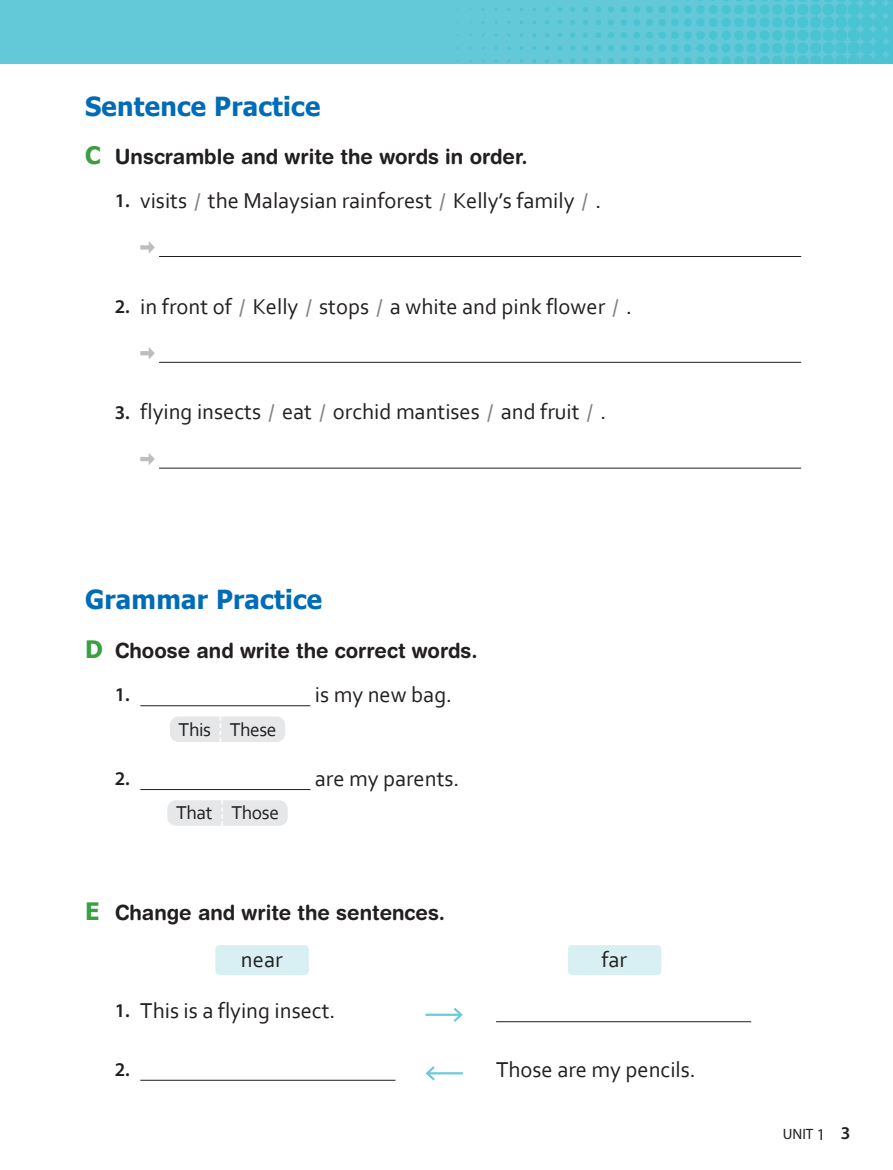
<style>
.page{position:relative;width:893px;height:1170px;background:#fff}
.page>*{position:absolute;margin:0;border:0;box-sizing:border-box;transform-origin:0 0}
.t1{font:700 26.25px "Tahoma";letter-spacing:.01em;color:#006cb7}
.t2{font:22.5px "Corbel";color:#231f20}
.t3{font:700 21px "Helvetica Rounded LT Std";color:#231f20}
.t4{font:19.5px "Corbel";letter-spacing:-.02em;color:#231f20}
.t5{font:600 19.5px "Myriad Pro";color:#231f20}
.t6{font:15px "Myriad Pro";color:#231f20}
.s1{font-family:"Tahoma";font-size:24px;color:#399f42}
.s2{font-family:"Myriad Pro";font-weight:600;font-size:19.5px}
.s3{color:#808285}
.s4{font-size:16.5px}
.s5{font-weight:600;font-size:18px}
</style>
<div class="page">
<div style="left:0;top:0;width:893px;height:64px;background:#63c9d8"></div>
<img style="left:457px;top:0;width:436px;height:64px">
<svg style="left:140px;top:241px;width:15px;height:12px"></svg>
<hr style="left:159px;top:256px;width:642px;height:1px;background:#231f20">
<svg style="left:140px;top:347px;width:15px;height:12px"></svg>
<hr style="left:159px;top:362px;width:642px;height:1px;background:#231f20">
<svg style="left:140px;top:453px;width:15px;height:12px"></svg>
<hr style="left:159px;top:468px;width:642px;height:1px;background:#231f20">
<hr style="left:140px;top:705px;width:170px;height:1px;background:#231f20">
<div style="left:170px;top:716px;width:115px;height:26px;background:#e6e7e9;border-radius:9px"></div>
<svg style="left:220px;top:716px;width:1px;height:26px"></svg>
<hr style="left:140px;top:789px;width:170px;height:1px;background:#231f20">
<div style="left:167px;top:800px;width:121px;height:25px;background:#e6e7e9;border-radius:9px"></div>
<svg style="left:221px;top:800px;width:2px;height:25px"></svg>
<div style="left:215px;top:945px;width:94px;height:29px;background:#d8eff3;border-radius:4px"></div>
<div style="left:568px;top:945px;width:93px;height:29px;background:#d8eff3;border-radius:4px"></div>
<hr style="left:426px;top:1013px;width:35px;height:2px;background:#6bcbda">
<svg style="left:451px;top:1007px;width:12px;height:15px"></svg>
<hr style="left:496px;top:1021px;width:255px;height:1px;background:#231f20">
<hr style="left:140px;top:1079px;width:255px;height:1px;background:#231f20">
<hr style="left:427px;top:1072px;width:36px;height:2px;background:#6bcbda">
<svg style="left:425px;top:1066px;width:12px;height:15px"></svg>
<p class="t1" style="left:85px;top:88px;width:237px">Sentence Practice</p>
<p class="t3" style="left:85px;top:144px;width:444px"><span class="s1">C</span> Unscramble and write the words in order.</p>
<p class="t2" style="left:115px;top:186px;width:488px"><span class="s2">1.</span> visits <span class="s3">/</span> the Malaysian rainforest <span class="s3">/</span> Kelly’s family <span class="s3">/</span> .</p>
<p class="t2" style="left:115px;top:292px;width:519px"><span class="s2">2.</span> in front of <span class="s3">/</span> Kelly <span class="s3">/</span> stops <span class="s3">/</span> a white and pink flower <span class="s3">/</span> .</p>
<p class="t2" style="left:115px;top:398px;width:493px"><span class="s2">3.</span> flying insects <span class="s3">/</span> eat <span class="s3">/</span> orchid mantises <span class="s3">/</span> and fruit <span class="s3">/</span> .</p>
<p class="t1" style="left:85px;top:581px;width:239px">Grammar Practice</p>
<p class="t3" style="left:85px;top:638px;width:394px"><span class="s1">D</span> Choose and write the correct words.</p>
<p class="t5" style="left:115px;top:682px;width:17px">1.</p>
<p class="t2" style="left:315px;top:680px;width:139px">is my new bag.</p>
<p class="t4" style="left:179px;top:717px;width:100px">This These</p>
<p class="t5" style="left:115px;top:766px;width:17px">2.</p>
<p class="t2" style="left:315px;top:764px;width:146px">are my parents.</p>
<p class="t4" style="left:176px;top:800px;width:104px">That Those</p>
<p class="t3" style="left:85px;top:899px;width:362px"><span class="s1">E</span> Change and write the sentences.</p>
<p class="t2" style="left:241px;top:945px;width:43px">near</p>
<p class="t2" style="left:601px;top:945px;width:27px">far</p>
<p class="t2" style="left:115px;top:996px;width:222px"><span class="s2">1.</span> This is a flying insect.</p>
<p class="t5" style="left:115px;top:1056px;width:17px">2.</p>
<p class="t2" style="left:496px;top:1055px;width:201px">Those are my pencils.</p>
<p class="t6" style="left:783px;top:1124px;width:69px">UNIT <span class="s4">1</span> <span class="s5">3</span></p>
</div>
